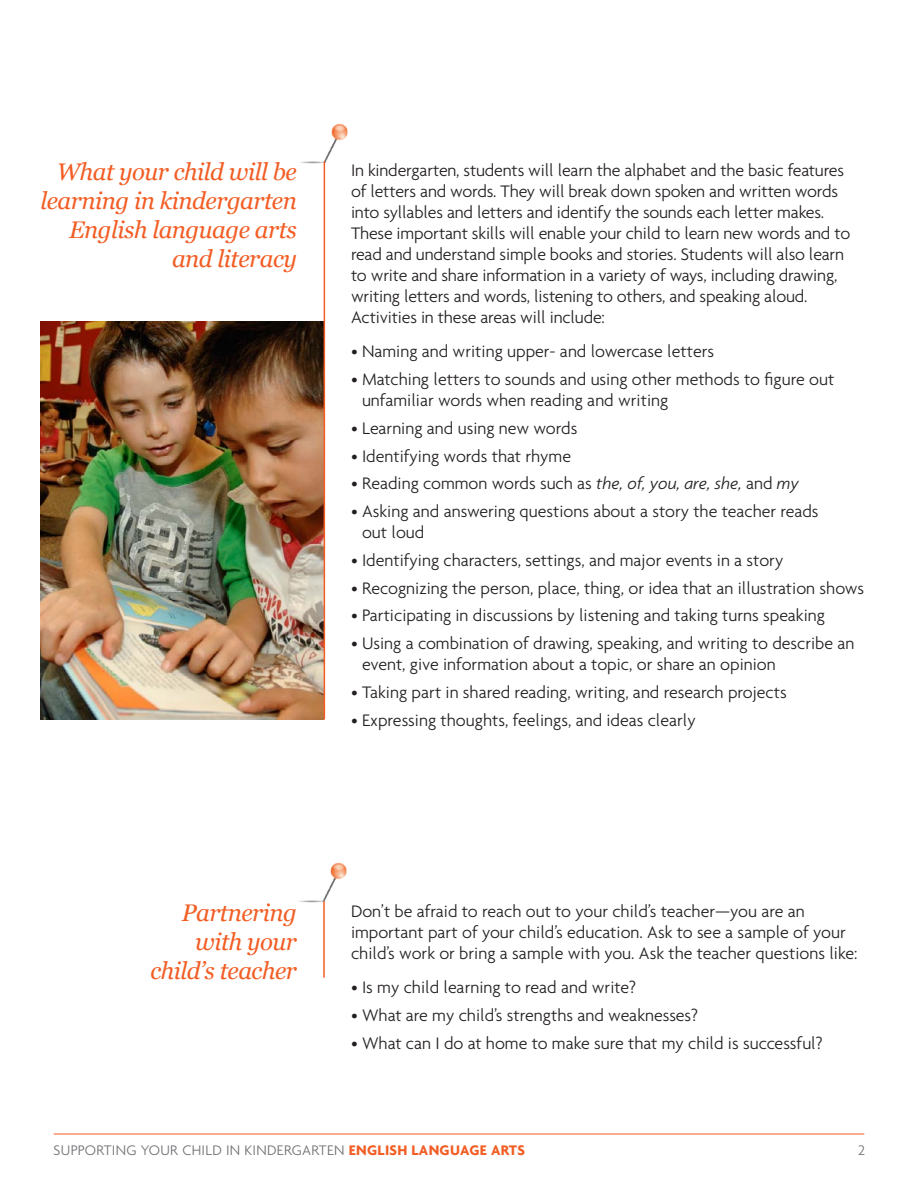
<style>
.page{position:relative;width:918px;height:1188px;background:#fff}
.page>*{position:absolute;margin:0;border:0;box-sizing:border-box;transform-origin:0 0}
.t1{font:italic 24px/28.8px "Georgia";letter-spacing:-.02em;color:#f25d24;text-align:right}
.t2{font:300 18px/21px "Agenda";color:#231f20}
.t3{font:300 15px "Agenda";letter-spacing:.14em;color:#717074}
.s1{font-style:italic}
.s2{font-weight:700;color:#f25d24}
</style>
<div class="page">
<img style="left:299px;top:863px;width:48px;height:40px">
<img style="left:300px;top:124px;width:48px;height:54px">
<img style="left:41px;top:322px;width:283px;height:397px">
<hr style="left:54px;top:1134px;width:810px;height:1px;background:#f25d24">
<hr style="left:324px;top:162px;width:1px;height:557px;background:#f25d24">
<hr style="left:323px;top:902px;width:2px;height:75px;background:#f25d24">
<h1 class="t1" style="left:40px;top:158px;width:258px">What your child will be learning in kindergarten<br>English language arts and literacy</h1>
<p class="t2" style="left:351px;top:159px;width:501px">In kindergarten, students will learn the alphabet and the basic features of letters and words. They will break down spoken and written words into syllables and letters and identify the sounds each letter makes.<br>These important skills will enable your child to learn new words and to read and understand simple books and stories. Students will also learn to write and share information in a variety of ways, including drawing, writing letters and words, listening to others, and speaking aloud.<br>Activities in these areas will include:</p>
<p class="t2" style="left:351px;top:341px;width:365px">• Naming and writing upper- and lowercase letters</p>
<p class="t2" style="left:362px;top:369px;width:474px;text-indent:-11px">• Matching letters to sounds and using other methods to figure out unfamiliar words when reading and writing</p>
<p class="t2" style="left:351px;top:417px;width:228px">• Learning and using new words</p>
<p class="t2" style="left:351px;top:445px;width:222px">• Identifying words that rhyme</p>
<p class="t2" style="left:351px;top:473px;width:449px">• Reading common words such as <span class="s1">the, of, you, are, she,</span> and <span class="s1">my</span></p>
<p class="t2" style="left:362px;top:501px;width:458px;text-indent:-11px">• Asking and answering questions about a story the teacher reads out loud</p>
<p class="t2" style="left:351px;top:549px;width:434px">• Identifying characters, settings, and major events in a story</p>
<p class="t2" style="left:351px;top:577px;width:515px">• Recognizing the person, place, thing, or idea that an illustration shows</p>
<p class="t2" style="left:351px;top:605px;width:476px">• Participating in discussions by listening and taking turns speaking</p>
<p class="t2" style="left:362px;top:633px;width:494px;text-indent:-11px">• Using a combination of drawing, speaking, and writing to describe an event, give information about a topic, or share an opinion</p>
<p class="t2" style="left:351px;top:681px;width:437px">• Taking part in shared reading, writing, and research projects</p>
<p class="t2" style="left:351px;top:709px;width:346px">• Expressing thoughts, feelings, and ideas clearly</p>
<h1 class="t1" style="left:151px;top:899px;width:148px">Partnering with your child’s teacher</h1>
<p class="t2" style="left:351px;top:900px;width:508px">Don’t be afraid to reach out to your child’s teacher—you are an important part of your child’s education. Ask to see a sample of your child’s work or bring a sample with you. Ask the teacher questions like:</p>
<p class="t2" style="left:351px;top:977px;width:287px">• Is my child learning to read and write?</p>
<p class="t2" style="left:351px;top:1005px;width:349px">• What are my child’s strengths and weaknesses?</p>
<p class="t2" style="left:351px;top:1032px;width:473px">• What can I do at home to make sure that my child is successful?</p>
<p class="t3" style="left:54px;top:1142px;width:472px">supporti ng your chi ld In Ki ndergarten <span class="s2">ENGLISH LANGUAGE ARTS</span></p>
<p class="t3" style="left:858px;top:1142px;width:8px">2</p>
</div>
